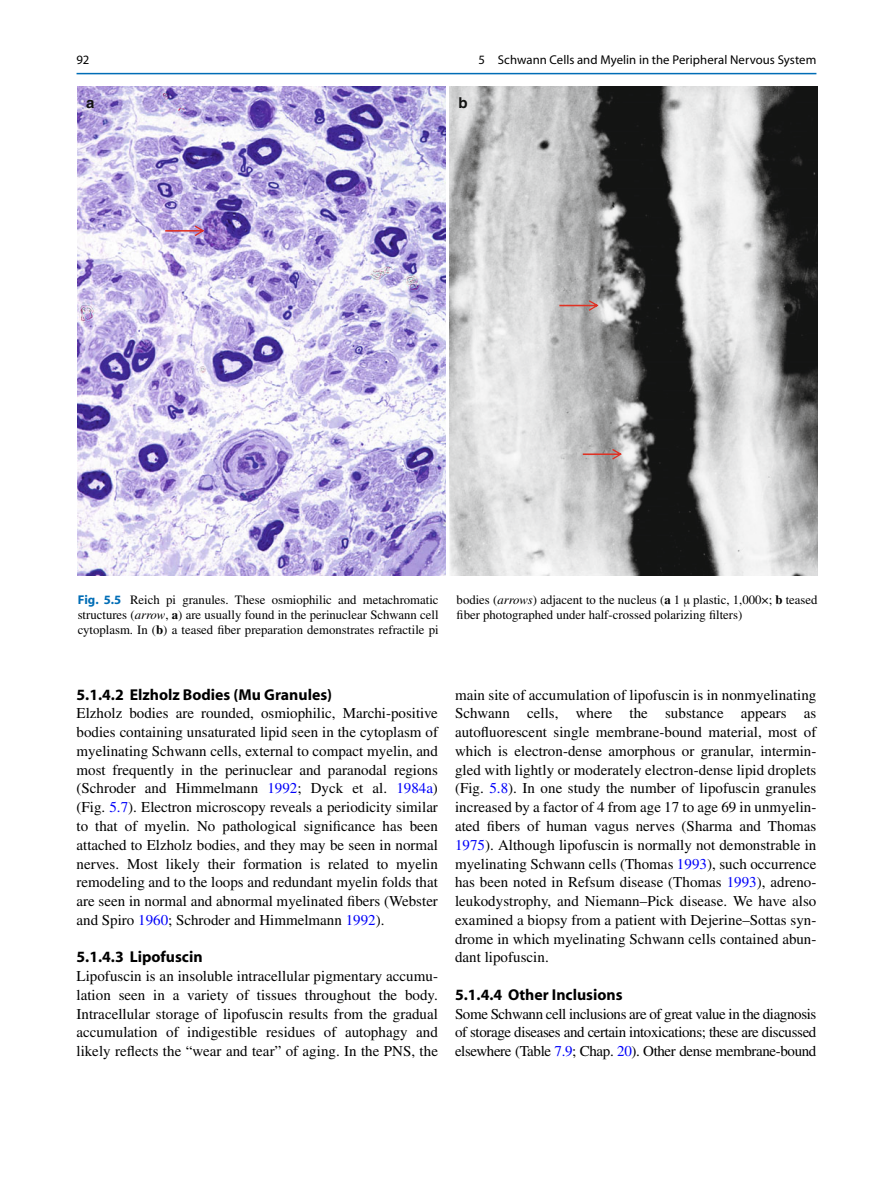
<style>
.page{position:relative;width:893px;height:1187px;background:#fff}
.page>*{position:absolute;margin:0;border:0;box-sizing:border-box;transform-origin:0 0}
.t1{font:700 15.75px "Gppvqx Lwpbbb Vntlwv Myriad";color:#000}
.t2{font:15px/18.8px "Rkwbxb Bylsdw Mfqbfd Times";color:#000;text-align:justify}
.t3{font:700 15px "Ltxcyd Rxjccc Sjyltp Helvetica";color:#131413}
.t4{font:12.75px/15px "Rkwbxb Bylsdw Mfqbfd Times";color:#000;text-align:justify}
.t5{font:12.75px "Mxcdlg Ktnrts Mnlkmh Myriad";letter-spacing:.005em;color:#000}
.s1{font-family:"Gppvqx Lwpbbb Vntlwv Myriad";font-weight:700;color:#006db6}
.s2{font-family:"Nbpsyb Cyjlkd Cvxwmj Times";font-style:italic}
.s3{font-family:"Mjsvtn Njwfvt Dbjhkc Times";font-weight:700}
.s4{color:#0000fa}
</style>
<div class="page">
<img style="left:78px;top:87px;width:367px;height:488px">
<svg style="left:165px;top:226px;width:39px;height:10px"></svg>
<img style="left:450px;top:87px;width:368px;height:488px">
<svg style="left:559px;top:300px;width:39px;height:11px"></svg>
<svg style="left:583px;top:449px;width:39px;height:10px"></svg>
<hr style="left:77px;top:73px;width:739px;height:1px;background:#006db6">
<p class="t5" style="left:77px;top:55px;width:14px">92</p>
<p class="t5" style="left:479px;top:55px;width:339px">5 Schwann Cells and Myelin in the Peripheral Nervous System</p>
<p class="t3" style="left:86px;top:94px;width:10px">a</p>
<p class="t3" style="left:458px;top:94px;width:11px">b</p>
<p class="t4" style="left:78px;top:593px;width:362px"><span class="s1">Fig. 5.5</span> Reich pi granules. These osmiophilic and metachromatic structures ( <span class="s2">arrow</span> , <span class="s3">a</span> ) are usually found in the perinuclear Schwann cell cytoplasm. In ( <span class="s3">b</span> ) a teased fiber preparation demonstrates refractile pi</p>
<p class="t4" style="left:457px;top:593px;width:362px">bodies ( <span class="s2">arrows</span> ) adjacent to the nucleus ( <span class="s3">a</span> 1 µ plastic, 1,000×; <span class="s3">b</span> teased fiber photographed under half-crossed polarizing filters)</p>
<p class="t1" style="left:77px;top:688px;width:257px">5.1.4.2 Elzholz Bodies (Mu Granules)</p>
<p class="t2" style="left:77px;top:705px;width:363px">Elzholz bodies are rounded, osmiophilic, Marchi-positive bodies containing unsaturated lipid seen in the cytoplasm of myelinating Schwann cells, external to compact myelin, and most frequently in the perinuclear and paranodal regions (Schroder and Himmelmann <span class="s4">1992</span> ; Dyck et al. <span class="s4">1984a</span> ) (Fig. <span class="s4">5.7</span> ). Electron microscopy reveals a periodicity similar to that of myelin. No pathological significance has been attached to Elzholz bodies, and they may be seen in normal nerves. Most likely their formation is related to myelin remodeling and to the loops and redundant myelin folds that are seen in normal and abnormal myelinated fibers (Webster and Spiro <span class="s4">1960</span> ; Schroder and Himmelmann <span class="s4">1992</span> ).</p>
<p class="t1" style="left:77px;top:951px;width:128px">5.1.4.3 Lipofuscin</p>
<p class="t2" style="left:77px;top:968px;width:363px">Lipofuscin is an insoluble intracellular pigmentary accumu&shy;lation seen in a variety of tissues throughout the body.<br>Intracellular storage of lipofuscin results from the gradual accumulation of indigestible residues of autophagy and likely reflects the “wear and tear” of aging. In the PNS, the</p>
<p class="t2" style="left:455px;top:686px;width:363px">main site of accumulation of lipofuscin is in nonmyelinating Schwann cells, where the substance appears as autofluorescent single membrane-bound material, most of which is electron- dense amorphous or granular, intermin&shy;gled with lightly or moderately electron-dense lipid droplets (Fig. <span class="s4">5.8</span> ). In one study the number of lipofuscin granules increased by a factor of 4 from age 17 to age 69 in unmyelin&shy;ated fibers of human vagus nerves (Sharma and Thomas <span class="s4">1975</span> ). Although lipofuscin is normally not demonstrable in myelinating Schwann cells (Thomas <span class="s4">1993</span> ), such occurrence has been noted in Refsum disease (Thomas <span class="s4">1993</span> ), adreno&shy;leukodystrophy, and Niemann–Pick disease. We have also examined a biopsy from a patient with Dejerine–Sottas syn&shy;drome in which myelinating Schwann cells contained abun&shy;dant lipofuscin.</p>
<p class="t1" style="left:455px;top:988px;width:169px">5.1.4.4 Other Inclusions</p>
<p class="t2" style="left:455px;top:1005px;width:363px">Some Schwann cell inclusions are of great value in the diagnosis of storage diseases and certain intoxications; these are discussed elsewhere (Table <span class="s4">7.9</span>; Chap. <span class="s4">20</span>). Other dense membrane-bound</p>
</div>
